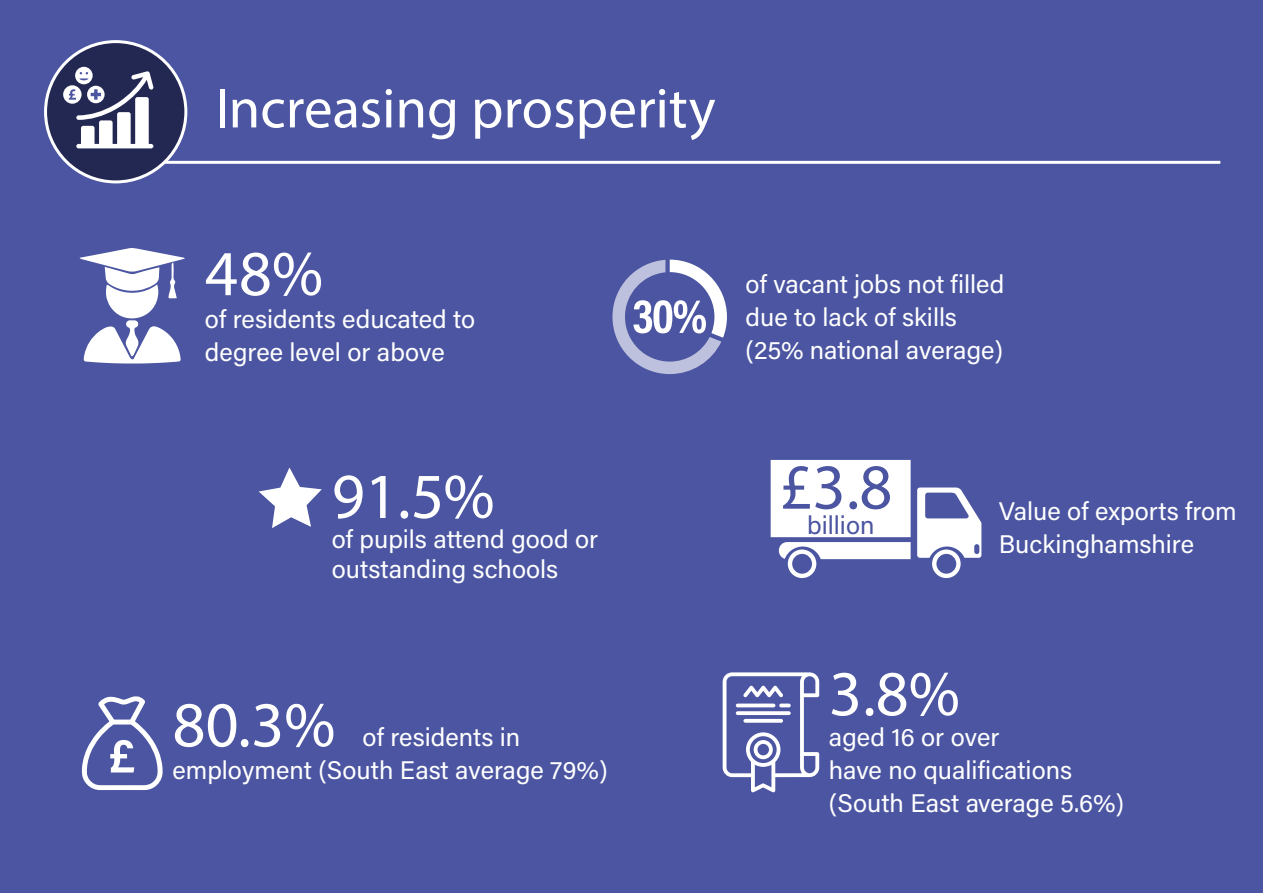
<style>
.page{position:relative;width:1263px;height:893px;background:#4b55a1}
.page>*{position:absolute;margin:0;border:0;box-sizing:border-box;transform-origin:0 0}
.t1{font:600 64.5px "Acumin Pro";color:#fff}
.t2{font:600 64.5px "Acumin Pro";color:#4b55a1}
.t3{font:600 57px "Acumin Pro";color:#fff}
.t4{font:25.5px/33px "Acumin Pro";color:#fff}
.t5{font:25.5px "Acumin Pro";color:#4b55a1}
</style>
<div class="page">
<div style="left:46px;top:42px;width:140px;height:140px;background:#232853;border-radius:50%"></div>
<div style="left:44px;top:40px;width:143px;height:143px;border:3px solid #fff;border-radius:50%"></div>
<div style="left:75px;top:67px;width:18px;height:17px;background:#fff;border-radius:50%"></div>
<svg style="left:63px;top:85px;width:19px;height:19px"></svg>
<svg style="left:69px;top:71px;width:85px;height:77px"></svg>
<svg style="left:82px;top:696px;width:81px;height:94px"></svg>
<svg style="left:80px;top:248px;width:105px;height:115px"></svg>
<svg style="left:612px;top:260px;width:115px;height:114px"></svg>
<svg style="left:259px;top:467px;width:63px;height:61px"></svg>
<hr style="left:165px;top:161px;width:1055px;height:3px;background:#fff">
<svg style="left:771px;top:460px;width:210px;height:118px"></svg>
<svg style="left:723px;top:672px;width:96px;height:120px"></svg>
<p class="t3" style="left:216px;top:73px;width:501px">Increasing prosperity</p>
<p class="t1" style="left:205px;top:234px;width:120px">48%</p>
<p class="t4" style="left:205px;top:302px;width:272px">of residents educated to degree level or above</p>
<p class="t1" style="left:332px;top:457px;width:164px">91.5%</p>
<p class="t4" style="left:332px;top:523px;width:268px;line-height:30px">of pupils attend good or outstanding schools</p>
<p class="t1" style="left:172px;top:685px;width:164px">80.3%</p>
<p class="t4" style="left:172px;top:720px;width:437px;text-indent:190px">of residents in employment (South East average 79%)</p>
<p class="t4" style="left:746px;top:266px;width:260px">of vacant jobs not filled due to lack of skills (25% national average)</p>
<p class="t2" style="left:779px;top:447px;width:114px">£3.8</p>
<p class="t5" style="left:807px;top:508px;width:69px">billion</p>
<p class="t4" style="left:999px;top:494px;width:239px">Value of exports from<br>Buckinghamshire</p>
<p class="t1" style="left:829px;top:654px;width:132px">3.8%</p>
<p class="t4" style="left:829px;top:719px;width:297px">aged 16 or over<br>have no qualifications (South East average 5.6%)</p>
</div>
